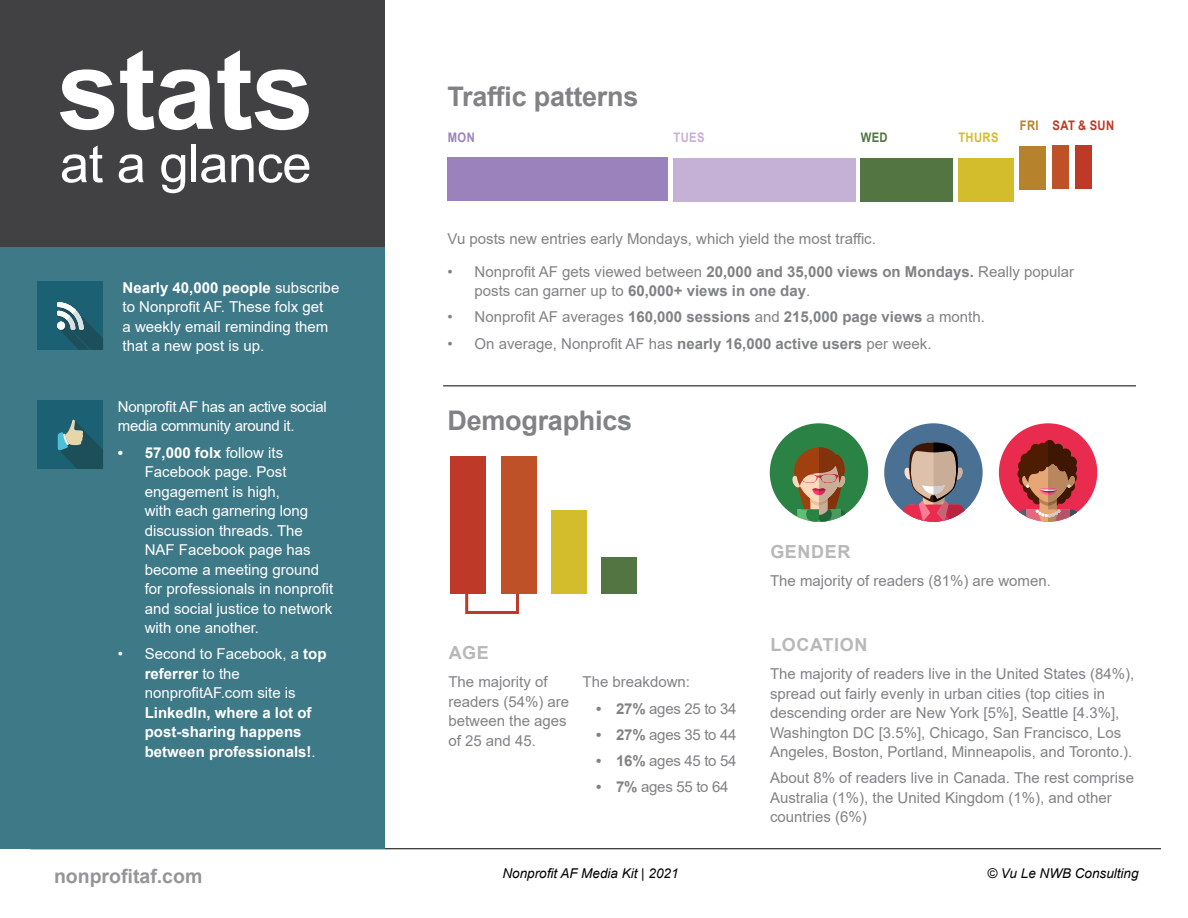
<style>
.page{position:relative;width:1188px;height:918px;background:#fff}
.page>*{position:absolute;margin:0;border:0;box-sizing:border-box;transform-origin:0 0}
.t1{font:700 112.05px "Arial";letter-spacing:-.01em;color:#fff}
.t2{font:52.5px "Arial";letter-spacing:-.01em;color:#fff}
.t3{font:700 27px "Arial";letter-spacing:-.01em;color:#808285}
.t4{font:700 19.5px "Arial";color:#939598}
.t5{font:700 18px "Arial";letter-spacing:.035em;color:#b8b8b8}
.t6{font:15px/19.5px "Arial";color:#808285}
.t7{font:15px/19.5px "Arial";color:#fff}
.t8{font:700 15px "Arial";color:#808285}
.t9{font:700 15px/19.5px "Arial";color:#fff}
.t10{font:15px "Arial";letter-spacing:-.02em;color:#808285}
.t11{font:15px/19.5px "Arial";letter-spacing:-.02em;color:#fff}
.t12{font:italic 13.5px "Arial";color:#000}
.t13{font:700 13.2px "Arial";letter-spacing:.035em;color:#be3927;scale:.85 1}
.t14{font:700 13.2px "Arial";letter-spacing:.035em;color:#d4bd2d;scale:.85 1}
.t15{font:700 13.2px "Arial";color:#c6b1d6;scale:.85 1}
.t16{font:700 13.2px "Arial";color:#9c82bc;scale:.85 1}
.t17{font:700 13.2px "Arial";color:#537541;scale:.85 1}
.s1{font-weight:700}
.s2{font-weight:400}
.s3{color:#b6832c}
</style>
<div class="page">
<hr style="left:30px;top:848px;width:1131px;height:1px;background:#000">
<div style="left:0;top:0;width:384px;height:247px;background:#414042"></div>
<div style="left:448px;top:158px;width:220px;height:43px;background:#9c82bc"></div>
<div style="left:673px;top:158px;width:182px;height:43px;background:#c6b1d6"></div>
<div style="left:861px;top:158px;width:92px;height:43px;background:#537541"></div>
<div style="left:958px;top:158px;width:55px;height:43px;background:#d4bd2d"></div>
<div style="left:1020px;top:146px;width:26px;height:43px;background:#b6832c"></div>
<div style="left:1052px;top:146px;width:17px;height:43px;background:#bf5128"></div>
<div style="left:1075px;top:146px;width:17px;height:43px;background:#be3927"></div>
<div style="left:0;top:247px;width:384px;height:602px;background:#3e7988"></div>
<hr style="left:443px;top:385px;width:693px;height:1px;background:#000">
<div style="left:38px;top:282px;width:65px;height:68px;background:#1c6173"></div>
<svg style="left:57px;top:302px;width:46px;height:48px"></svg>
<div style="left:38px;top:401px;width:65px;height:68px;background:#1c6173"></div>
<svg style="left:58px;top:420px;width:45px;height:49px"></svg>
<div style="left:999px;top:423px;width:98px;height:99px;background:#e82b4f;border-radius:50%"></div>
<svg style="left:1015px;top:440px;width:69px;height:82px"></svg>
<div style="left:884px;top:423px;width:99px;height:99px;background:#4a7094;border-radius:50%"></div>
<div style="left:770px;top:423px;width:98px;height:99px;background:#2b8245;border-radius:50%"></div>
<svg style="left:898px;top:443px;width:71px;height:79px"></svg>
<svg style="left:792px;top:447px;width:55px;height:75px"></svg>
<div style="left:501px;top:456px;width:36px;height:138px;background:#bf5128"></div>
<div style="left:451px;top:456px;width:35px;height:138px;background:#be3927"></div>
<div style="left:552px;top:511px;width:35px;height:83px;background:#d4bd2d"></div>
<div style="left:601px;top:557px;width:36px;height:37px;background:#537541"></div>
<div style="left:465px;top:592px;width:54px;height:22px;border:3px solid #be3927"></div>
<h1 class="t1" style="left:57px;top:10px;width:258px">stats</h1>
<h2 class="t2" style="left:60px;top:128px;width:253px">at a glance</h2>
<p class="t7" style="left:123px;top:278px;width:218px"><span class="s1">Nearly 40,000 people</span> subscribe to Nonprofit AF. These folx get<br>a weekly email reminding them that a new post is up.</p>
<p class="t11" style="left:118px;top:397px;width:211px">Nonprofit AF has an active social media community around it.</p>
<p class="t7" style="left:145px;top:443px;width:190px;text-indent:-27px"><span class="s1">• 57,000 folx</span> follow its<br>Facebook page. Post engagement is high,<br>with each garnering long discussion threads. The<br>NAF Facebook page has become a meeting ground for professionals in nonprofit and social justice to network with one another.</p>
<p class="t7" style="left:145px;top:644px;width:183px;text-indent:-27px">• Second to Facebook, a <span class="s1">top referrer</span> to the nonprofitAF.com site is</p>
<p class="t9" style="left:145px;top:703px;width:172px">LinkedIn, where a lot of post-sharing happens between professionals!<span class="s2">.</span></p>
<h3 class="t3" style="left:448px;top:77px;width:192px">Traffic patterns</h3>
<p class="t16" style="left:448px;top:128px;width:33px">MON</p>
<p class="t15" style="left:673px;top:128px;width:38px">TUES</p>
<p class="t17" style="left:861px;top:128px;width:33px">WED</p>
<p class="t14" style="left:958px;top:128px;width:49px">THURS</p>
<p class="t13" style="left:1020px;top:116px;width:113px"><span class="s3">FRI</span> SAT &amp; SUN</p>
<p class="t6" style="left:448px;top:229px;width:430px">Vu posts new entries early Mondays, which yield the most traffic.</p>
<p class="t6" style="left:475px;top:262px;width:601px;text-indent:-27px">• Nonprofit AF gets viewed between <span class="s1">20,000 and 35,000 views on Mondays.</span> Really popular posts can garner up to <span class="s1">60,000+ views in one day</span>.</p>
<p class="t8" style="left:448px;top:307px;width:539px"><span class="s2">• Nonprofit AF averages</span> 160,000 sessions <span class="s2">and</span> 215,000 page views <span class="s2">a month.</span></p>
<p class="t6" style="left:448px;top:334px;width:485px">• On average, Nonprofit AF has <span class="s1">nearly 16,000 active users</span> per week.</p>
<h3 class="t3" style="left:448px;top:402px;width:186px">Demographics</h3>
<p class="t5" style="left:449px;top:640px;width:42px">AGE</p>
<p class="t6" style="left:448px;top:672px;width:122px">The majority of readers (54%) are between the ages of 25 and 45.</p>
<p class="t6" style="left:583px;top:672px;width:109px">The breakdown:</p>
<p class="t10" style="left:596px;top:698px;width:142px"><span class="s1">• 27%</span> ages 25 to 34</p>
<p class="t10" style="left:596px;top:724px;width:142px"><span class="s1">• 27%</span> ages 35 to 44</p>
<p class="t10" style="left:596px;top:751px;width:142px"><span class="s1">• 16%</span> ages 45 to 54</p>
<p class="t10" style="left:596px;top:777px;width:134px"><span class="s1">• 7%</span> ages 55 to 64</p>
<p class="t5" style="left:770px;top:539px;width:82px">GENDER</p>
<p class="t6" style="left:770px;top:571px;width:282px">The majority of readers (81%) are women.</p>
<p class="t5" style="left:770px;top:632px;width:99px">LOCATION</p>
<p class="t6" style="left:770px;top:664px;width:366px">The majority of readers live in the United States (84%), spread out fairly evenly in urban cities (top cities in descending order are New York [5%], Seattle [4.3%], Washington DC [3.5%], Chicago, San Francisco, Los Angeles, Boston, Portland, Minneapolis, and Toronto.).</p>
<p class="t6" style="left:770px;top:768px;width:366px">About 8% of readers live in Canada. The rest comprise<br>Australia (1%), the United Kingdom (1%), and other countries (6%)</p>
<h3 class="t4" style="left:54px;top:862px;width:150px">nonprofitaf.com</h3>
<p class="t12" style="left:502px;top:865px;width:178px">Nonprofit AF Media Kit | 2021</p>
<p class="t12" style="left:987px;top:865px;width:153px">© Vu Le NWB Consulting</p>
</div>
